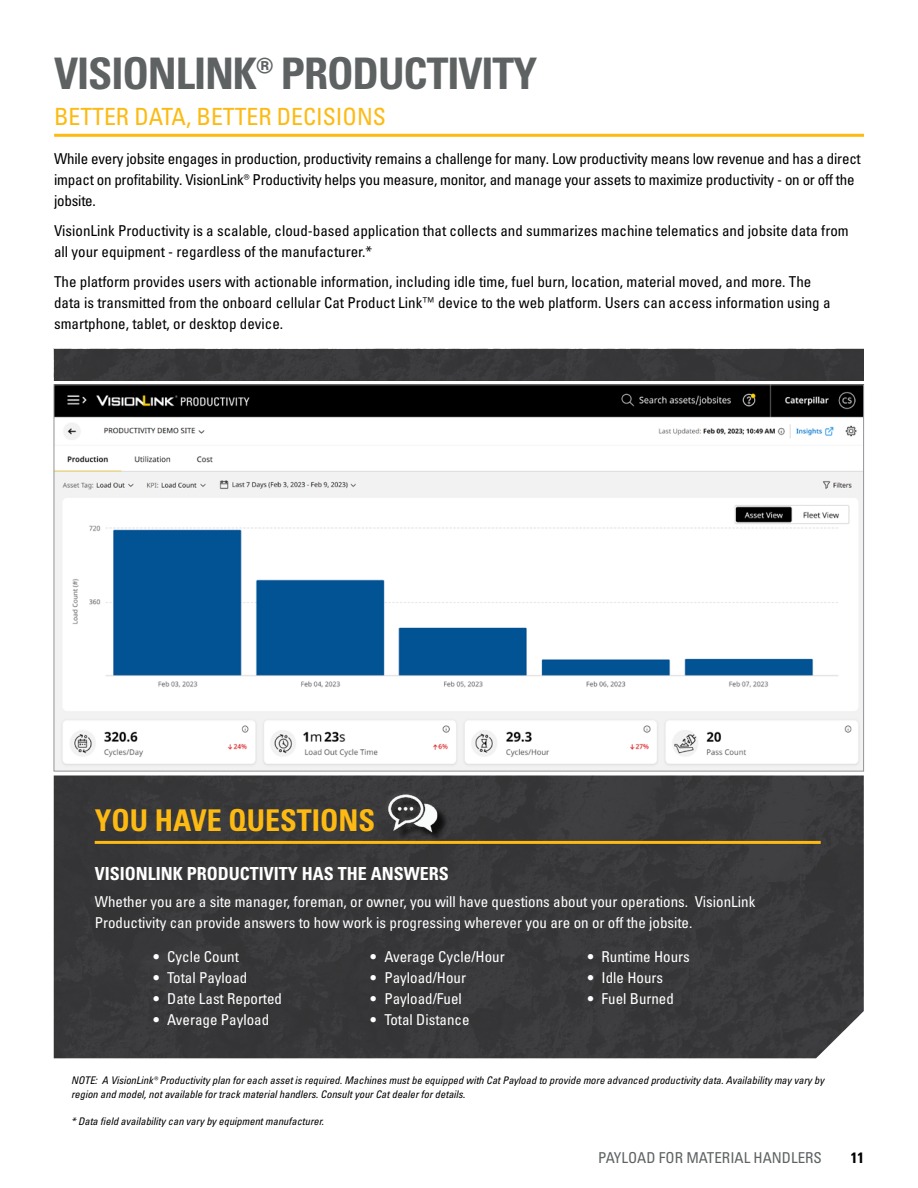
<style>
.page{position:relative;width:918px;height:1188px;background:#fff}
.page>*{position:absolute;margin:0;border:0;box-sizing:border-box;transform-origin:0 0}
.t1{font:43.5px "Univers LTCYR 67 Bold Cond";letter-spacing:-.025em;color:#5e6263}
.t2{font:30px "Univers LTCYR 67 Bold Cond";color:#fdba12}
.t3{font:condensed 23.7px "Univers LTCYR 57";color:#fdba12}
.t4{font:18px "Univers LTCYR 67 Bold Cond";color:#fff}
.t5{font:condensed 15px/21px "Univers LTCYR 57";color:#000}
.t6{font:condensed 15px/21px "Univers LTCYR 57";color:#fff}
.t7{font:condensed 15px "Univers LTCYR 57";color:#5e6263}
.t8{font:15px "Univers LTCYR 67 Bold Cond";color:#000}
.t9{font:10.5px/13.5px "Univers LTCYR 57 Condensed Obl";color:#000}
</style>
<div class="page">
<img style="left:56px;top:387px;width:806px;height:382px">
<hr style="left:54px;top:134px;width:810px;height:3px;background:#fdba12">
<div style="left:54px;top:776px;width:810px;height:282px;background:#383739"></div>
<hr style="left:95px;top:841px;width:726px;height:3px;background:#fdba12">
<div style="left:391px;top:796px;width:58px;height:47px;background:#000;opacity:.75"></div>
<img style="left:383px;top:789px;width:59px;height:51px">
<div style="left:54px;top:349px;width:810px;height:31px;background:#383738"></div>
<h1 class="t1" style="left:54px;top:47px;width:485px">VISIONLINK® PRODUCTIVITY</h1>
<h3 class="t3" style="left:54px;top:101px;width:333px">BETTER DATA, BETTER DECISIONS</h3>
<p class="t5" style="left:54px;top:148px;width:808px">While every jobsite engages in production, productivity remains a challenge for many. Low productivity means low revenue and has a direct impact on profitability. VisionLink® Productivity helps you measure, monitor, and manage your assets to maximize productivity - on or off the jobsite.</p>
<p class="t5" style="left:54px;top:220px;width:796px">VisionLink Productivity is a scalable, cloud-based application that collects and summarizes machine telematics and jobsite data from all your equipment - regardless of the manufacturer.*</p>
<p class="t5" style="left:54px;top:271px;width:778px">The platform provides users with actionable information, including idle time, fuel burn, location, material moved, and more. The data is transmitted from the onboard cellular Cat Product Link™ device to the web platform. Users can access information using a smartphone, tablet, or desktop device.</p>
<h2 class="t2" style="left:95px;top:802px;width:282px">YOU HAVE QUESTIONS</h2>
<p class="t4" style="left:95px;top:862px;width:356px">VISIONLINK PRODUCTIVITY HAS THE ANSWERS</p>
<p class="t6" style="left:95px;top:891px;width:662px">Whether you are a site manager, foreman, or owner, you will have questions about your operations. VisionLink<br>Productivity can provide answers to how work is progressing wherever you are on or off the jobsite.</p>
<p class="t6" style="left:154px;top:946px;width:87px">• Cycle Count</p>
<p class="t6" style="left:154px;top:967px;width:95px">• Total Payload</p>
<p class="t6" style="left:154px;top:988px;width:130px">• Date Last Reported</p>
<p class="t6" style="left:154px;top:1009px;width:117px">• Average Payload</p>
<p class="t6" style="left:371px;top:946px;width:135px">• Average Cycle/Hour</p>
<p class="t6" style="left:371px;top:967px;width:97px">• Payload/Hour</p>
<p class="t6" style="left:371px;top:988px;width:92px">• Payload/Fuel</p>
<p class="t6" style="left:371px;top:1009px;width:100px">• Total Distance</p>
<p class="t6" style="left:588px;top:946px;width:103px">• Runtime Hours</p>
<p class="t6" style="left:588px;top:967px;width:77px">• Idle Hours</p>
<p class="t6" style="left:588px;top:988px;width:87px">• Fuel Burned</p>
<p class="t9" style="left:71px;top:1074px;width:755px">NOTE: A VisionLink® Productivity plan for each asset is required. Machines must be equipped with Cat Payload to provide more advanced productivity data. Availability may vary by region and model, not available for track material handlers. Consult your Cat dealer for details.</p>
<p class="t9" style="left:71px;top:1114px;width:254px">* Data field availability can vary by equipment manufacturer.</p>
<p class="t7" style="left:598px;top:1148px;width:225px">PAYLOAD FOR MATERIAL HANDLERS</p>
<p class="t8" style="left:851px;top:1148px;width:15px">11</p>
</div>
